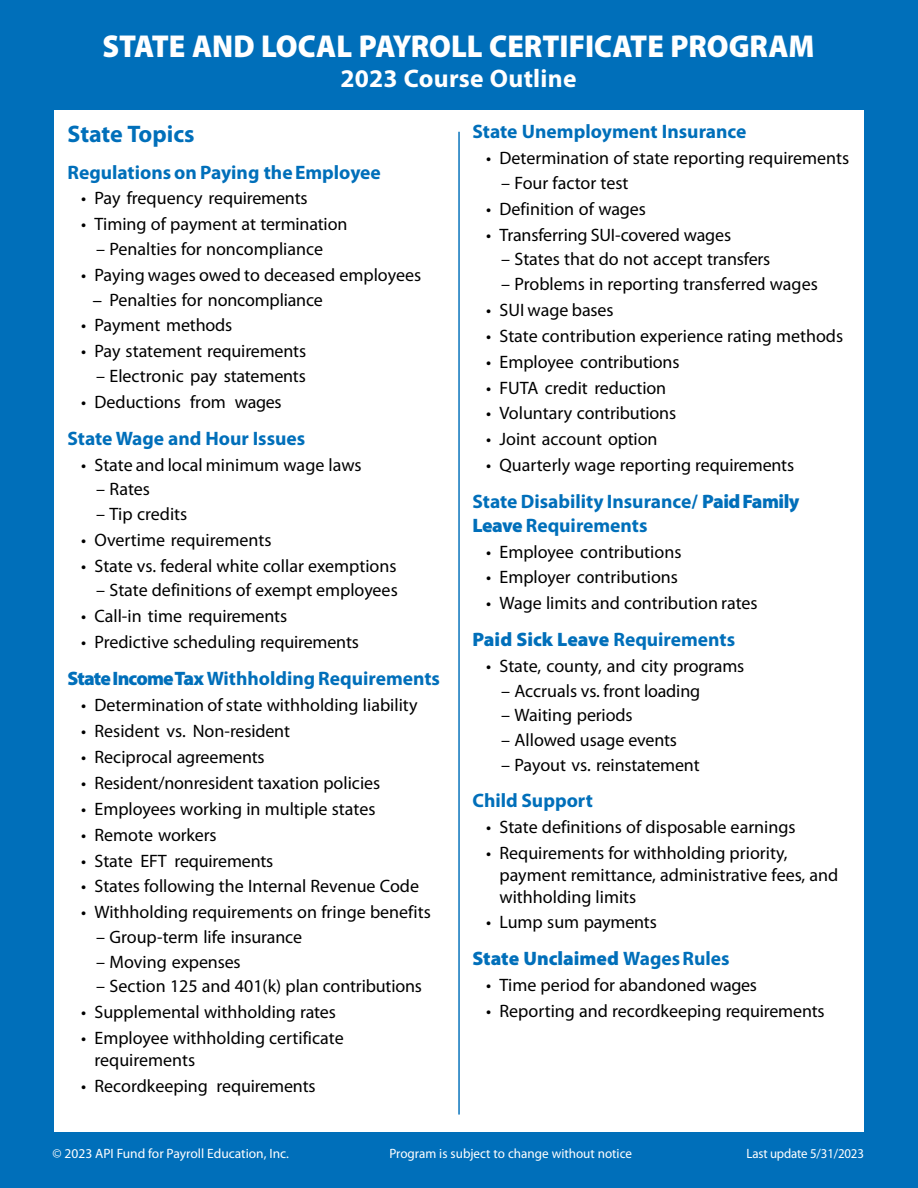
<style>
.page{position:relative;width:918px;height:1188px;background:#006fba}
.page>*{position:absolute;margin:0;border:0;box-sizing:border-box;transform-origin:0 0}
.t1{font:900 31.8px "Myriad Pro";color:#fff;scale:.94 1}
.t2{font:700 25.5px "Myriad Pro";letter-spacing:.01em;color:#fff}
.t3{font:700 24px "Myriad Pro";color:#006fba}
.t4{font:700 19.5px/23.4px "Myriad Pro";color:#006fba}
.t5{font:900 19.5px "Myriad Pro";color:#006fba}
.t6{font:18px/21.6px "Myriad Pro";color:#000}
.t7{font:13.5px "Myriad Pro";color:#fff}
.t8{font:13.5px "Myriad Pro";color:#fff;scale:.95 1}
.s1{font-family:"Calibri";font-size:16.5px}
.s2{font-weight:900}
.s3{font-weight:700}
</style>
<div class="page">
<div style="left:54px;top:110px;width:810px;height:1022px;background:#fff"></div>
<hr style="left:458px;top:132px;width:2px;height:983px;background:#006fba">
<p class="t1" style="left:102px;top:28px;width:759px">STATE AND LOCAL PAYROLL CERTIFICATE PROGRAM</p>
<p class="t2" style="left:340px;top:64px;width:238px">2023 Course Outline</p>
<p class="t3" style="left:68px;top:120px;width:129px">State Topics</p>
<p class="t4" style="left:68px;top:161px;width:315px">Regulations on Paying theEmployee</p>
<p class="t6" style="left:81px;top:188px;width:228px">• Pay frequency requirements</p>
<p class="t6" style="left:81px;top:214px;width:268px">• Timing of payment at termination</p>
<p class="t6" style="left:96px;top:239px;width:229px">– Penalties for noncompliance</p>
<p class="t6" style="left:81px;top:264px;width:342px">• Paying wages owed to deceased employees</p>
<p class="t6" style="left:93px;top:289px;width:231px"><span class="s1">–</span> Penalties for noncompliance</p>
<p class="t6" style="left:81px;top:315px;width:153px">• Payment methods</p>
<p class="t6" style="left:81px;top:341px;width:227px">• Pay statement requirements</p>
<p class="t6" style="left:96px;top:365px;width:211px">– Electronic pay statements</p>
<p class="t6" style="left:81px;top:391px;width:202px">• Deductions from wages</p>
<p class="t4" style="left:68px;top:427px;width:239px">State Wage and Hour Issues</p>
<p class="t6" style="left:81px;top:454px;width:282px">• State and local minimum wage laws</p>
<p class="t6" style="left:96px;top:479px;width:55px">– Rates</p>
<p class="t6" style="left:96px;top:503px;width:93px">– Tip credits</p>
<p class="t6" style="left:81px;top:529px;width:192px">• Overtime requirements</p>
<p class="t6" style="left:81px;top:555px;width:317px">• State vs. federal white collar exemptions</p>
<p class="t6" style="left:96px;top:580px;width:303px">– State definitions of exempt employees</p>
<p class="t6" style="left:81px;top:606px;width:208px">• Call-in time requirements</p>
<p class="t6" style="left:81px;top:632px;width:279px">• Predictive scheduling requirements</p>
<p class="t4" style="left:68px;top:667px;width:374px"><span class="s2">State Income Tax</span> Withholding Requirements</p>
<p class="t6" style="left:81px;top:695px;width:338px">• Determination of state withholding liability</p>
<p class="t6" style="left:81px;top:720px;width:211px">• Resident vs. Non-resident</p>
<p class="t6" style="left:81px;top:746px;width:185px">• Reciprocal agreements</p>
<p class="t6" style="left:81px;top:772px;width:301px">• Resident/nonresident taxation policies</p>
<p class="t6" style="left:81px;top:798px;width:296px">• Employees working in multiple states</p>
<p class="t6" style="left:81px;top:824px;width:137px">• Remote workers</p>
<p class="t6" style="left:81px;top:850px;width:194px">• State EFT requirements</p>
<p class="t6" style="left:81px;top:876px;width:340px">• States following the Internal Revenue Code</p>
<p class="t6" style="left:81px;top:902px;width:351px">• Withholding requirements on fringe benefits</p>
<p class="t6" style="left:96px;top:926px;width:208px">– Group-term life insurance</p>
<p class="t6" style="left:96px;top:951px;width:146px">– Moving expenses</p>
<p class="t6" style="left:96px;top:976px;width:328px">– Section 125 and 401(k) plan contributions</p>
<p class="t6" style="left:81px;top:1002px;width:256px">• Supplemental withholding rates</p>
<p class="t6" style="left:94px;top:1028px;width:251px;text-indent:-14px">• Employee withholding certificate requirements</p>
<p class="t6" style="left:81px;top:1075px;width:236px">• Recordkeeping requirements</p>
<p class="t4" style="left:472px;top:120px;width:275px">State Unemployment Insurance</p>
<p class="t6" style="left:486px;top:148px;width:365px">• Determination of state reporting requirements</p>
<p class="t6" style="left:501px;top:172px;width:129px">– Four factor test</p>
<p class="t6" style="left:486px;top:198px;width:161px">• Definition of wages</p>
<p class="t6" style="left:486px;top:224px;width:247px">• Transferring SUI-covered wages</p>
<p class="t6" style="left:501px;top:249px;width:271px">– States that do not accept transfers</p>
<p class="t6" style="left:501px;top:273px;width:318px">– Problems in reporting transferred wages</p>
<p class="t6" style="left:486px;top:299px;width:129px">• SUI wage bases</p>
<p class="t6" style="left:486px;top:325px;width:359px">• State contribution experience rating methods</p>
<p class="t6" style="left:486px;top:351px;width:195px">• Employee contributions</p>
<p class="t6" style="left:486px;top:377px;width:182px">• FUTA credit reduction</p>
<p class="t6" style="left:486px;top:403px;width:192px">• Voluntary contributions</p>
<p class="t6" style="left:486px;top:429px;width:173px">• Joint account option</p>
<p class="t6" style="left:486px;top:455px;width:310px">• Quarterly wage reporting requirements</p>
<p class="t4" style="left:472px;top:490px;width:329px">State Disability Insurance/ <span class="s2">Paid Family<br>Leave</span> Requirements</p>
<p class="t6" style="left:486px;top:541px;width:197px">• Employee contributions</p>
<p class="t6" style="left:486px;top:567px;width:194px">• Employer contributions</p>
<p class="t6" style="left:486px;top:593px;width:273px">• Wage limits and contribution rates</p>
<p class="t5" style="left:472px;top:629px;width:264px">Paid Sick Leave <span class="s3">Requirements</span></p>
<p class="t6" style="left:486px;top:656px;width:260px">• State, county, and city programs</p>
<p class="t6" style="left:501px;top:680px;width:201px">– Accruals vs. front loading</p>
<p class="t6" style="left:501px;top:705px;width:133px">– Waiting periods</p>
<p class="t6" style="left:501px;top:729px;width:178px">– Allowed usage events</p>
<p class="t6" style="left:501px;top:754px;width:200px">– Payout vs. reinstatement</p>
<p class="t4" style="left:472px;top:789px;width:122px">Child Support</p>
<p class="t6" style="left:486px;top:817px;width:311px">• State definitions of disposable earnings</p>
<p class="t6" style="left:500px;top:843px;width:340px;text-indent:-14px">• Requirements for withholding priority, payment remittance, administrative fees, and withholding limits</p>
<p class="t6" style="left:486px;top:912px;width:172px">• Lump sum payments</p>
<p class="t5" style="left:472px;top:948px;width:259px">State Unclaimed <span class="s3">WagesRules</span></p>
<p class="t6" style="left:486px;top:975px;width:273px">• Time period for abandoned wages</p>
<p class="t6" style="left:486px;top:1001px;width:340px">• Reporting and recordkeeping requirements</p>
<p class="t7" style="left:53px;top:1146px;width:238px">© 2023 API Fund for Payroll Education, Inc.</p>
<p class="t7" style="left:389px;top:1146px;width:244px">Program is subject to change without notice</p>
<p class="t8" style="left:746px;top:1146px;width:125px">Last update 5/31/2023</p>
</div>
